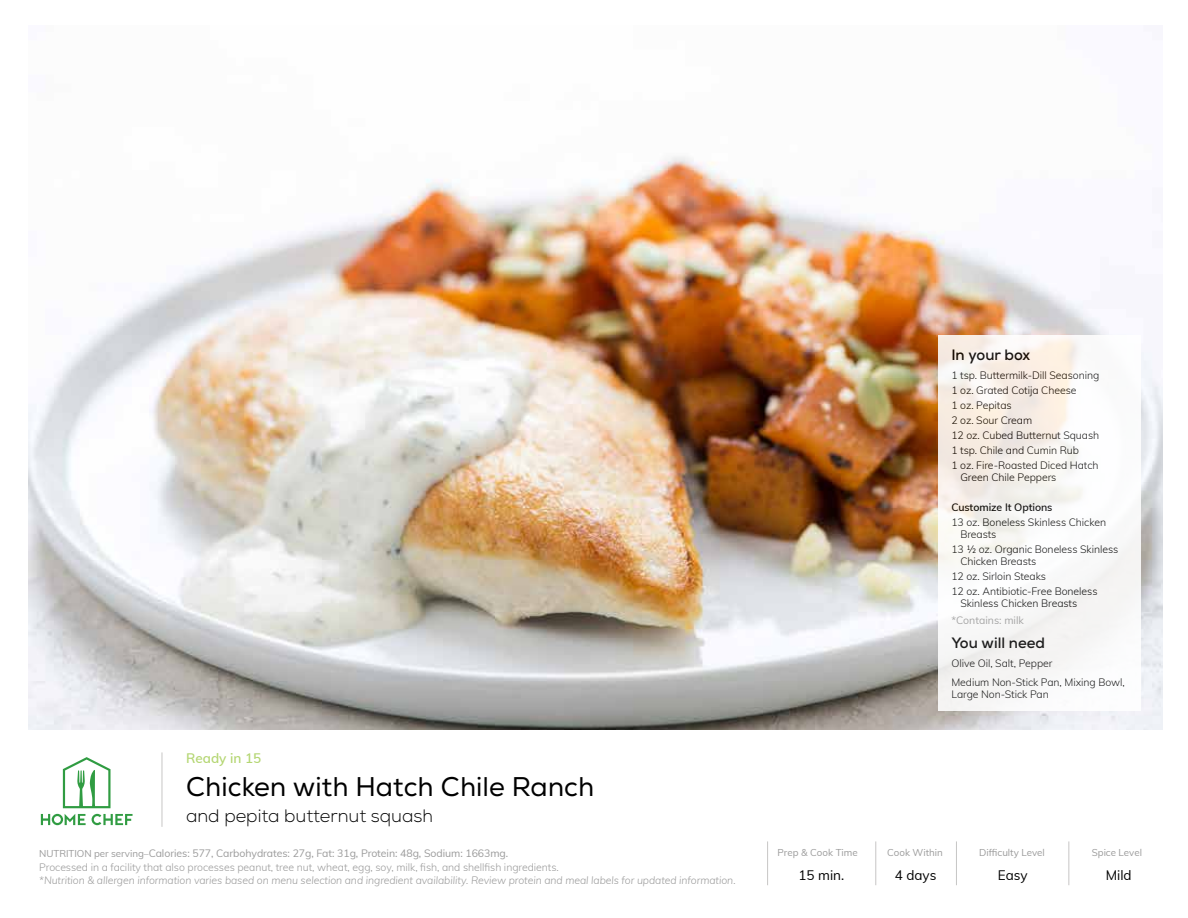
<style>
.page{position:relative;width:1188px;height:918px;background:#fff}
.page>*{position:absolute;margin:0;border:0;box-sizing:border-box;transform-origin:0 0}
.t1{font:27px "Nexa";color:#000}
.t2{font:300 18px "Nexa";color:#000}
.t3{font:700 15px "Nexa";color:#000}
.t4{font:13.5px "Muli";color:#000}
.t5{font:600 13.5px "Muli";color:#b4d672}
.t6{font:300 10.5px/15px "Muli";letter-spacing:-.005em;color:#000}
.t7{font:300 10.5px/13.5px "Muli";letter-spacing:-.005em;color:#9a9a9a}
.t8{font:italic 300 10.5px "Muli";letter-spacing:-.005em;color:#9a9a9a}
.t9{font:600 10.5px "Muli";letter-spacing:-.005em;color:#000}
.t10{font:10.5px "Muli";color:#9a9a9a}
.t11{font:9.75px "Muli";color:#9a9a9a}
.s1{font-weight:400;font-size:9.75px}
.s2{font-weight:400}
</style>
<div class="page">
<img style="left:29px;top:156px;width:1133px;height:574px">
<hr style="left:162px;top:752px;width:1px;height:75px;background:#c7c6c5">
<svg style="left:938px;top:336px;width:203px;height:375px;fill:#f9f7f6"></svg>
<hr style="left:875px;top:841px;width:1px;height:44px;background:#c7c6c5">
<hr style="left:956px;top:841px;width:1px;height:44px;background:#c7c6c5">
<hr style="left:1068px;top:841px;width:1px;height:44px;background:#c7c6c5">
<hr style="left:767px;top:841px;width:1px;height:44px;background:#c7c6c5">
<svg style="left:41px;top:757px;width:92px;height:68px"></svg>
<p class="t5" style="left:186px;top:748px;width:77px">Ready in 15</p>
<h1 class="t1" style="left:186px;top:771px;width:410px">Chicken with Hatch Chile Ranch</h1>
<h2 class="t2" style="left:186px;top:805px;width:249px">and pepita butternut squash</h2>
<p class="t7" style="left:39px;top:846px;width:521px"><span class="s1">NUTRITION per serving–</span><span class="s2">Calories: 577, Carbohydrates: 27g, Fat: 31g, Protein: 48g, Sodium: 1663mg.<br></span>Processed in a facility that also processes peanut, tree nut, wheat, egg, soy, milk, fish, and shellfish ingredients.</p>
<p class="t8" style="left:39px;top:873px;width:698px">*Nutrition &amp; allergen information varies based on menu selection and ingredient availability. Review protein and meal labels for updated information.</p>
<h3 class="t3" style="left:951px;top:345px;width:80px">In your box</h3>
<p class="t6" style="left:951px;top:367px;width:149px">1 tsp. Buttermilk-Dill Seasoning<br>1 oz. Grated Cotija Cheese<br>1 oz. Pepitas<br>2 oz. Sour Cream<br>12 oz. Cubed Butternut Squash<br>1 tsp. Chile and Cumin Rub<br>1 oz. Fire-Roasted Diced Hatch</p>
<p class="t6" style="left:960px;top:469px;width:98px">Green Chile Peppers</p>
<p class="t9" style="left:951px;top:499px;width:103px">Customize It Options</p>
<p class="t6" style="left:960px;top:515px;width:147px;line-height:12px;text-indent:-9px">13 oz. Boneless Skinless Chicken<br>Breasts</p>
<p class="t6" style="left:960px;top:542px;width:160px;line-height:12px;text-indent:-9px">13 ½ oz. Organic Boneless Skinless<br>Chicken Breasts</p>
<p class="t6" style="left:951px;top:568px;width:148px">12 oz. Sirloin Steaks<br>12 oz. Antibiotic-Free Boneless</p>
<p class="t6" style="left:960px;top:595px;width:118px">Skinless Chicken Breasts</p>
<p class="t10" style="left:951px;top:613px;width:74px">*Contains: milk</p>
<h3 class="t3" style="left:951px;top:633px;width:95px">You will need</h3>
<p class="t6" style="left:951px;top:653px;width:175px;line-height:18.8px">Olive Oil, Salt, Pepper<br>Medium Non-Stick Pan, Mixing Bowl,</p>
<p class="t6" style="left:951px;top:686px;width:99px">Large Non-Stick Pan</p>
<p class="t11" style="left:778px;top:845px;width:82px">Prep &amp; Cook Time</p>
<p class="t11" style="left:887px;top:845px;width:57px">Cook Within</p>
<p class="t11" style="left:979px;top:845px;width:67px">Difficulty Level</p>
<p class="t11" style="left:1092px;top:845px;width:52px">Spice Level</p>
<p class="t4" style="left:798px;top:865px;width:47px">15 min.</p>
<p class="t4" style="left:895px;top:865px;width:43px">4 days</p>
<p class="t4" style="left:998px;top:865px;width:31px">Easy</p>
<p class="t4" style="left:1106px;top:865px;width:27px">Mild</p>
</div>
